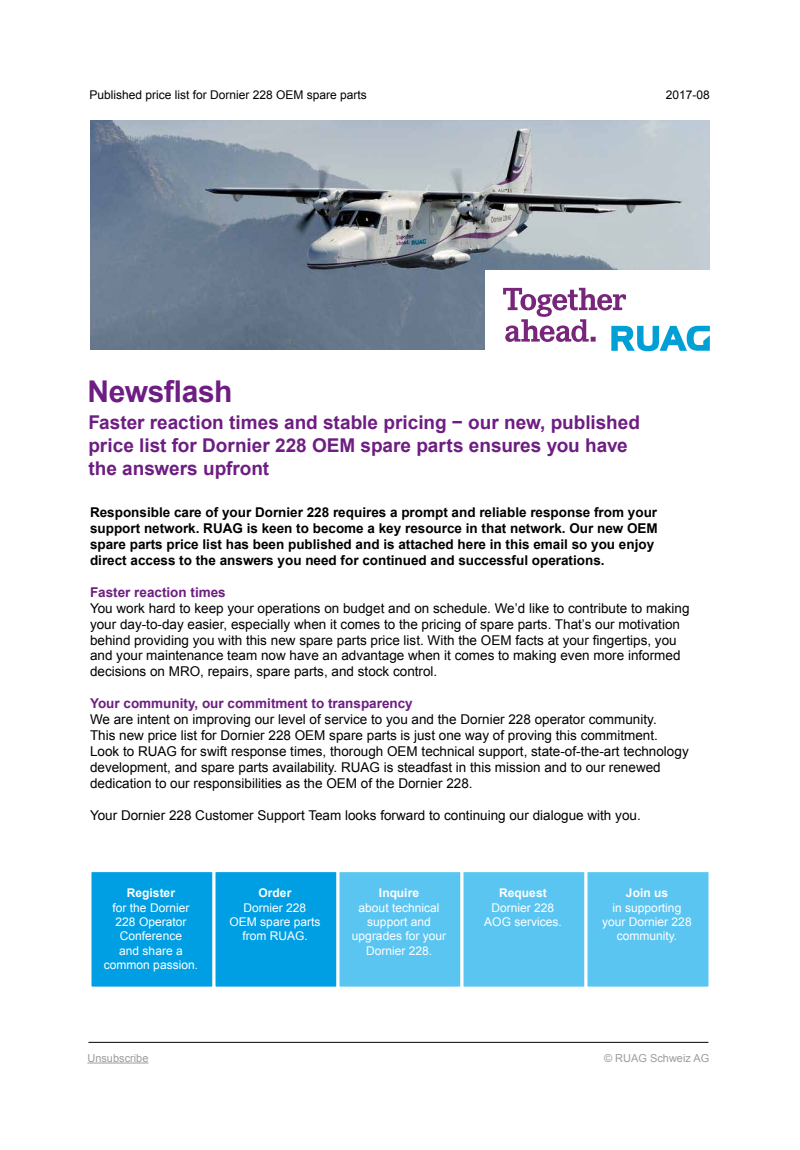
<style>
.page{position:relative;width:800px;height:1150px;background:#fff}
.page>*{position:absolute;margin:0;border:0;box-sizing:border-box;transform-origin:0 0}
.t1{font:700 30px "Arial";letter-spacing:-.015em;color:#6e1e82}
.t2{font:700 19px/23px "Arial";color:#6e1e82}
.t3{font:13.5px/16px "Arial";color:#000}
.t4{font:700 13.5px/16px "Arial";color:#000}
.t5{font:700 13.5px "Arial";color:#6e1e82}
.t6{font:12px/14.4px "Arial";color:#fff;text-align:center}
.t7{font:12px "Arial";color:#000}
.t8{font:700 12px "Arial";color:#fff}
.t9{font:11px "Arial";color:#9d9d9c}
</style>
<div class="page">
<img style="left:90px;top:120px;width:620px;height:230px">
<div style="left:485px;top:270px;width:234px;height:94px;background:#fff"></div>
<svg style="left:503px;top:288px;width:207px;height:63px"></svg>
<hr style="left:88px;top:1042px;width:620px;height:1px;background:#000">
<hr style="left:87px;top:1063px;width:62px;height:1px;background:#9d9d9c">
<div style="left:90px;top:871px;width:124px;height:117px;background:#009fe3"></div>
<div style="left:88px;top:869px;width:128px;height:121px;border:3px solid #fff"></div>
<div style="left:214px;top:871px;width:124px;height:117px;background:#009fe3"></div>
<div style="left:212px;top:869px;width:128px;height:121px;border:3px solid #fff"></div>
<div style="left:338px;top:871px;width:124px;height:117px;background:#5bc5f2"></div>
<div style="left:336px;top:869px;width:128px;height:121px;border:3px solid #fff"></div>
<div style="left:462px;top:871px;width:124px;height:117px;background:#5bc5f2"></div>
<div style="left:460px;top:869px;width:128px;height:121px;border:3px solid #fff"></div>
<div style="left:586px;top:871px;width:124px;height:117px;background:#5bc5f2"></div>
<div style="left:584px;top:869px;width:128px;height:121px;border:3px solid #fff"></div>
<p class="t7" style="left:89px;top:87px;width:279px">Published price list for Dornier 228 OEM spare parts</p>
<p class="t7" style="left:666px;top:87px;width:46px">2017-08</p>
<h1 class="t1" style="left:88px;top:371px;width:146px">Newsflash</h1>
<h2 class="t2" style="left:88px;top:411px;width:553px">Faster reaction times and stable pricing − our new, published price list for Dornier 228 OEM spare parts ensures you have the answers upfront</h2>
<p class="t4" style="left:90px;top:504px;width:569px">Responsible care of your Dornier 228 requires a prompt and reliable response from your support network. RUAG is keen to become a key resource in that network. Our new OEM spare parts price list has been published and is attached here in this email so you enjoy direct access to the answers you need for continued and successful operations.</p>
<p class="t5" style="left:90px;top:583px;width:137px">Faster reaction times</p>
<p class="t3" style="left:90px;top:600px;width:601px">You work hard to keep your operations on budget and on schedule. We’d like to contribute to making your day-to-day easier, especially when it comes to the pricing of spare parts. That’s our motivation behind providing you with this new spare parts price list. With the OEM facts at your fingertips, you and your maintenance team now have an advantage when it comes to making even more informed decisions on MRO, repairs, spare parts, and stock control.</p>
<p class="t5" style="left:90px;top:695px;width:324px">Your community, our commitment to transparency</p>
<p class="t3" style="left:90px;top:712px;width:600px">We are intent on improving our level of service to you and the Dornier 228 operator community.<br>This new price list for Dornier 228 OEM spare parts is just one way of proving this commitment.<br>Look to RUAG for swift response times, thorough OEM technical support, state-of-the-art technology development, and spare parts availability. RUAG is steadfast in this mission and to our renewed dedication to our responsibilities as the OEM of the Dornier 228.</p>
<p class="t3" style="left:90px;top:808px;width:552px">Your Dornier 228 Customer Support Team looks forward to continuing our dialogue with you.</p>
<p class="t8" style="left:127px;top:885px;width:50px">Register</p>
<p class="t6" style="left:104px;top:900px;width:96px">for the Dornier<br>228 Operator<br>Conference<br>and share a common passion.</p>
<p class="t8" style="left:259px;top:885px;width:34px">Order</p>
<p class="t6" style="left:230px;top:900px;width:92px">Dornier 228<br>OEM spare parts from RUAG.</p>
<p class="t8" style="left:379px;top:885px;width:42px">Inquire</p>
<p class="t6" style="left:352px;top:900px;width:96px">about technical support and upgrades for your<br>Dornier 228.</p>
<p class="t8" style="left:499px;top:885px;width:49px">Request</p>
<p class="t6" style="left:484px;top:900px;width:79px">Dornier 228<br>AOG services.</p>
<p class="t8" style="left:626px;top:885px;width:44px">Join us</p>
<p class="t6" style="left:602px;top:900px;width:91px">in supporting your Dornier 228 community.</p>
<p class="t9" style="left:87px;top:1051px;width:63px">Unsubscribe</p>
<p class="t9" style="left:604px;top:1051px;width:107px">© RUAG Schweiz AG</p>
</div>
